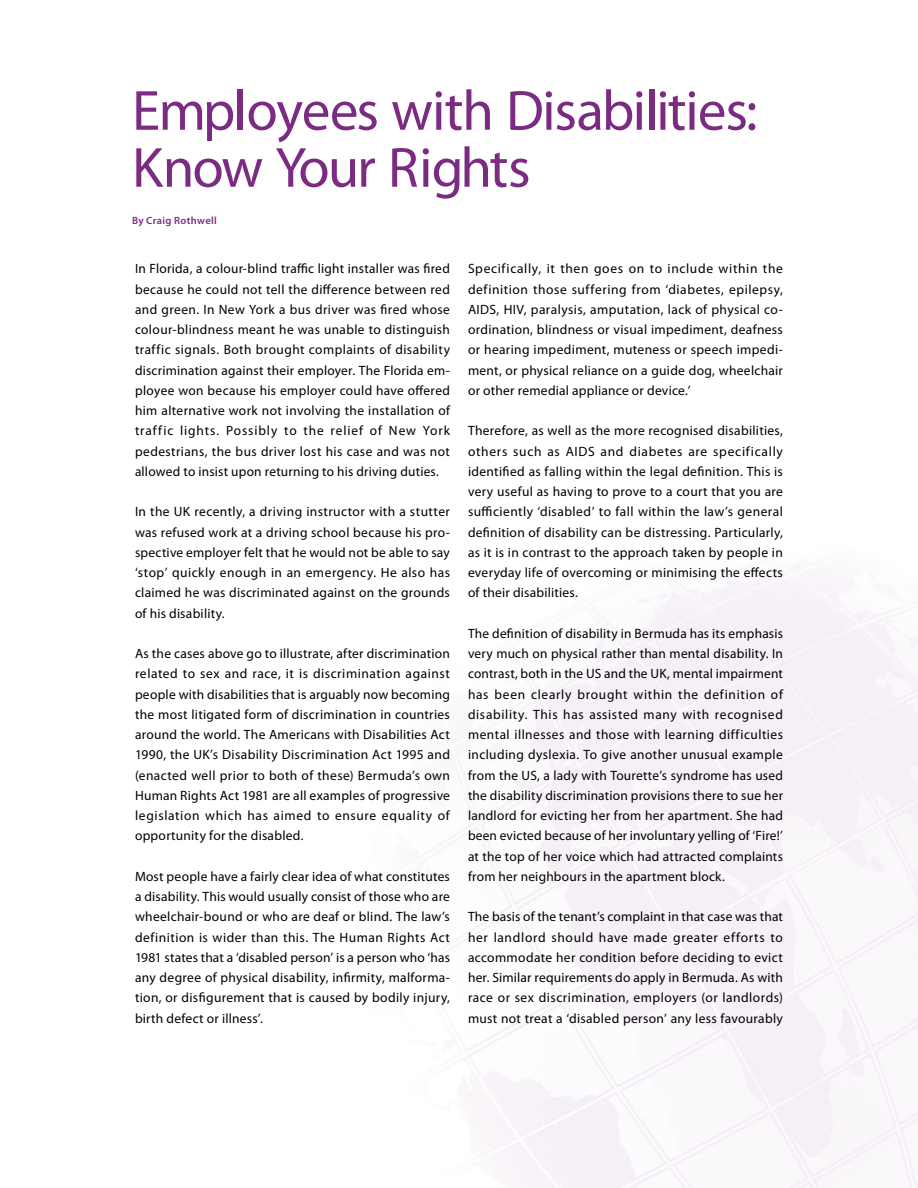
<style>
.page{position:relative;width:918px;height:1188px;background:#fff}
.page>*{position:absolute;margin:0;border:0;box-sizing:border-box;transform-origin:0 0}
.t1{font:57px/57px "Myriad Pro";letter-spacing:-.025em;color:#7c2b83}
.t2{font:13.5px/20.2px "Myriad Pro";letter-spacing:.02em;color:#000;text-align:justify}
.t3{font:600 10.5px "Myriad Pro";letter-spacing:.035em;color:#7c2b83}
</style>
<div class="page">
<h1 class="t1" style="left:132px;top:81px;width:627px">Employees with Disabilities:<br>Know Your Rights</h1>
<p class="t3" style="left:132px;top:214px;width:87px">By Craig Rothwell</p>
<p class="t2" style="left:135px;top:259px;width:317px">In Florida, a colour-blind traffic light installer was fired because he could not tell the difference between red and green. In New York a bus driver was fired whose colour-blindness meant he was unable to distinguish traffic signals. Both brought complaints of disability discrimination against their employer. The Florida em&shy;ployee won because his employer could have offered him alternative work not involving the installation of traffic lights. Possibly to the relief of New York pedestrians, the bus driver lost his case and was not allowed to insist upon returning to his driving duties.</p>
<p class="t2" style="left:135px;top:502px;width:317px">In the UK recently, a driving instructor with a stutter was refused work at a driving school because his pro&shy;spective employer felt that he would not be able to say ‘stop’ quickly enough in an emergency. He also has claimed he was discriminated against on the grounds of his disability.</p>
<p class="t2" style="left:135px;top:643px;width:317px">As the cases above go to illustrate, after discrimination related to sex and race, it is discrimination against people with disabilities that is arguably now becoming the most litigated form of discrimination in countries around the world. The Americans with Disabilities Act 1990, the UK’s Disability Discrimination Act 1995 and (enacted well prior to both of these) Bermuda’s own Human Rights Act 1981 are all examples of progressive legislation which has aimed to ensure equality of opportunity for the disabled.</p>
<p class="t2" style="left:135px;top:866px;width:317px">Most people have a fairly clear idea of what constitutes a disability. This would usually consist of those who are wheelchair-bound or who are deaf or blind. The law’s definition is wider than this. The Human Rights Act 1981 states that a ‘disabled person’ is a person who ‘has any degree of physical disability, infirmity, malforma&shy;tion, or disfigurement that is caused by bodily injury, birth defect or illness’.</p>
<p class="t2" style="left:468px;top:259px;width:316px">Specifically, it then goes on to include within the definition those suffering from ‘diabetes, epilepsy, AIDS, HIV, paralysis, amputation, lack of physical co&shy;ordination, blindness or visual impediment, deafness or hearing impediment, muteness or speech impedi&shy;ment, or physical reliance on a guide dog, wheelchair or other remedial appliance or device.’</p>
<p class="t2" style="left:468px;top:421px;width:317px">Therefore, as well as the more recognised disabilities, others such as AIDS and diabetes are specifically identified as falling within the legal definition. This is very useful as having to prove to a court that you are sufficiently ‘disabled’ to fall within the law’s general definition of disability can be distressing. Particularly, as it is in contrast to the approach taken by people in everyday life of overcoming or minimising the effects of their disabilities.</p>
<p class="t2" style="left:468px;top:623px;width:317px">The definition of disability in Bermuda has its emphasis very much on physical rather than mental disability. In contrast, both in the US and the UK, mental impairment has been clearly brought within the definition of disability. This has assisted many with recognised mental illnesses and those with learning difficulties including dyslexia. To give another unusual example from the US, a lady with Tourette’s syndrome has used the disability discrimination provisions there to sue her landlord for evicting her from her apartment. She had been evicted because of her involuntary yelling of ‘Fire!’ at the top of her voice which had attracted complaints from her neighbours in the apartment block.</p>
<p class="t2" style="left:468px;top:907px;width:317px">The basis of the tenant’s complaint in that case was that her landlord should have made greater efforts to accommodate her condition before deciding to evict her. Similar requirements do apply in Bermuda. As with race or sex discrimination, employers (or landlords) must not treat a ‘disabled person’ any less favourably</p>
</div>
